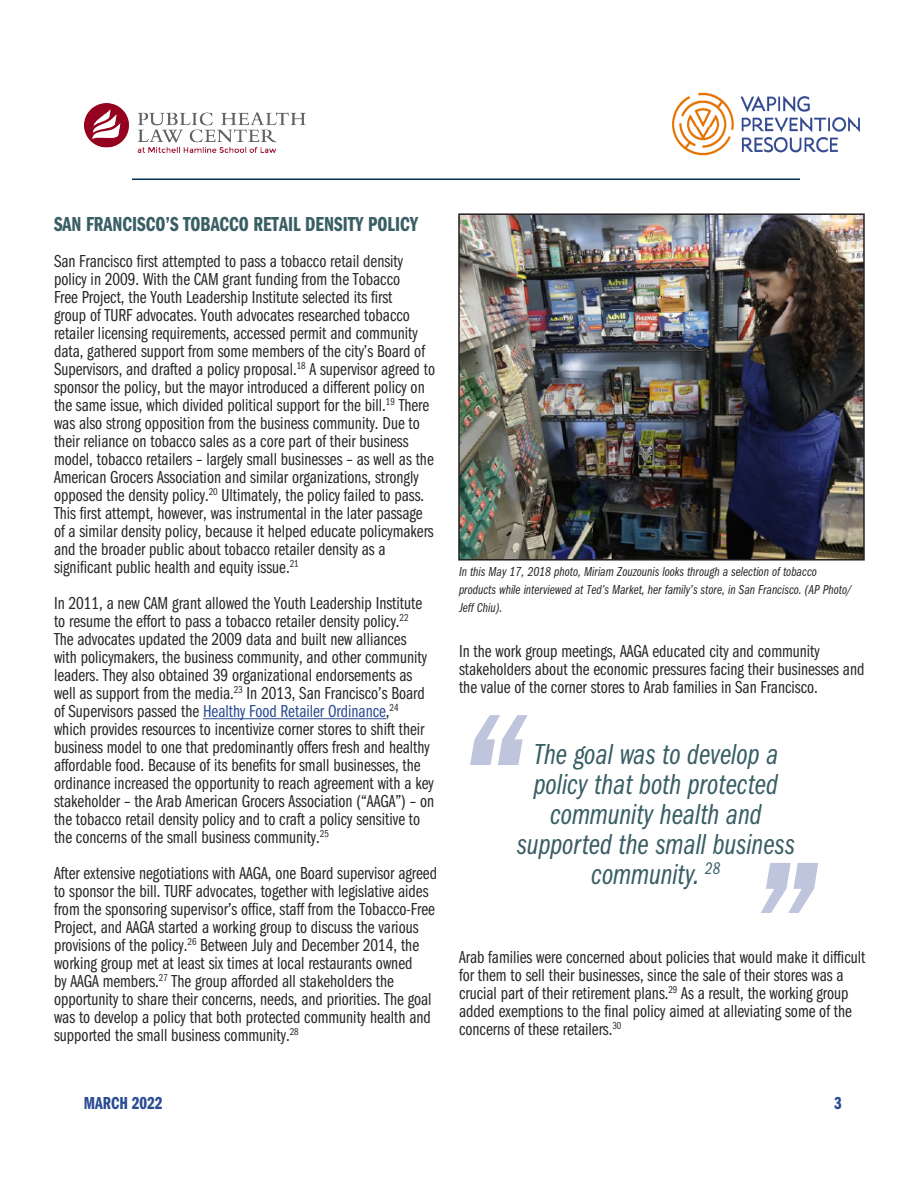
<style>
.page{position:relative;width:918px;height:1188px;background:#fff}
.page>*{position:absolute;margin:0;border:0;box-sizing:border-box;transform-origin:0 0}
.t1{font:180px "Franklin Gothic LT Pro Dm Cm It";color:#253f8e}
.Callout_Text_Quote{font:30px/30px "Franklin Gothic LT Pro Bk Cm It";color:#395e64;text-align:center}
.VPR_Subhead_1{font:21px "Franklin Gothic LT Pro Dm Cm";color:#395e64}
.VPR_Paragraph_Text{font:18px/18px "Franklin Gothic LT Pro Bk Cm";color:#282829}
.t2{font:18px "Franklin Gothic LT Pro Dm Cm";color:#2b4b93}
.VPR_Paragraph_Text-2{font:13.5px/18px "Franklin Gothic LT Pro Bk Cm It";color:#282829}
.s1{color:#2b4b93}
.s2{color:#231f20}
</style>
<div class="page">
<hr style="left:132px;top:178px;width:668px;height:2px;background:#002e53">
<img style="left:672px;top:93px;width:188px;height:63px">
<img style="left:85px;top:104px;width:221px;height:49px">
<hr style="left:203px;top:718px;width:183px;height:1px;background:#2b4b93">
<img style="left:461px;top:216px;width:401px;height:342px">
<div style="left:458px;top:213px;width:407px;height:348px;border:2px solid #231f20"></div>
<p class="VPR_Subhead_1" style="left:54px;top:212px;width:366px">SAN FRANCISCO’S TOBACCO RETAIL DENSITY POLICY</p>
<p class="VPR_Paragraph_Text" style="left:54px;top:252px;width:383px">San Francisco first attempted to pass a tobacco retail density policy in 2009. With the CAM grant funding from the Tobacco<br>Free Project, the Youth Leadership Institute selected its first<br>group of TURF advocates. Youth advocates researched tobacco retailer licensing requirements, accessed permit and community data, gathered support from some members of the city’s Board of Supervisors, and drafted a policy proposal.<sup>18</sup> A supervisor agreed to sponsor the policy, but the mayor introduced a different policy on the same issue, which divided political support for the bill.<sup>19</sup> There was also strong opposition from the business community. Due to their reliance on tobacco sales as a core part of their business model, tobacco retailers – largely small businesses – as well as the American Grocers Association and similar organizations, strongly opposed the density policy.<sup>20</sup> Ultimately, the policy failed to pass.<br>This first attempt, however, was instrumental in the later passage of a similar density policy, because it helped educate policymakers and the broader public about tobacco retailer density as a significant public health and equity issue.<sup>21</sup></p>
<p class="VPR_Paragraph_Text" style="left:54px;top:594px;width:382px">In 2011, a new CAM grant allowed the Youth Leadership Institute to resume the effort to pass a tobacco retailer density policy.<sup>22<br></sup>The advocates updated the 2009 data and built new alliances<br>with policymakers, the business community, and other community leaders. They also obtained 39 organizational endorsements as well as support from the media.<sup>23</sup> In 2013, San Francisco’s Board of Supervisors passed the <span class="s1">Healthy Food Retailer Ordinance</span>,<sup>24 </sup>which provides resources to incentivize corner stores to shift their business model to one that predominantly offers fresh and healthy affordable food. Because of its benefits for small businesses, the ordinance increased the opportunity to reach agreement with a key stakeholder – the Arab American Grocers Association (“AAGA”) <span class="s2">–</span> on the tobacco retail density policy and to craft a policy sensitive to the concerns of the small business community.<sup>25</sup></p>
<p class="VPR_Paragraph_Text" style="left:54px;top:864px;width:385px">After extensive negotiations with AAGA, one Board supervisor agreed to sponsor the bill. TURF advocates, together with legislative aides from the sponsoring supervisor’s office, staff from the Tobacco-Free Project, and AAGA started a working group to discuss the various provisions of the policy.<sup>26</sup> Between July and December 2014, the working group met at least six times at local restaurants owned<br>by AAGA members.<sup>27</sup> The group afforded all stakeholders the opportunity to share their concerns, needs, and priorities. The goal was to develop a policy that both protected community health and supported the small business community.<sup>28</sup></p>
<p class="VPR_Paragraph_Text-2" style="left:459px;top:563px;width:394px">In this May 17, 2018 photo, Miriam Zouzounis looks through a selection of tobacco products while interviewed at Ted’s Market, her family’s store, in San Francisco. (AP Photo/<br>Jeff Chiu).</p>
<p class="VPR_Paragraph_Text" style="left:459px;top:642px;width:407px">In the work group meetings, AAGA educated city and community stakeholders about the economic pressures facing their businesses and the value of the corner stores to Arab families in San Francisco.</p>
<h1 class="t1" style="left:458px;top:674px;width:66px">“</h1>
<p class="Callout_Text_Quote" style="left:517px;top:740px;width:280px">The goal was to develop a policy that both protected community health and supported the small business community. <sup>28</sup></p>
<h1 class="t1" style="left:749px;top:821px;width:66px">”</h1>
<p class="VPR_Paragraph_Text" style="left:459px;top:948px;width:408px">Arab families were concerned about policies that would make it difficult for them to sell their businesses, since the sale of their stores was a crucial part of their retirement plans.<sup>29</sup> As a result, the working group added exemptions to the final policy aimed at alleviating some of the concerns of these retailers.<sup>30</sup></p>
<p class="t2" style="left:84px;top:1093px;width:80px">MARCH 2022</p>
<p class="t2" style="left:834px;top:1093px;width:9px">3</p>
</div>
